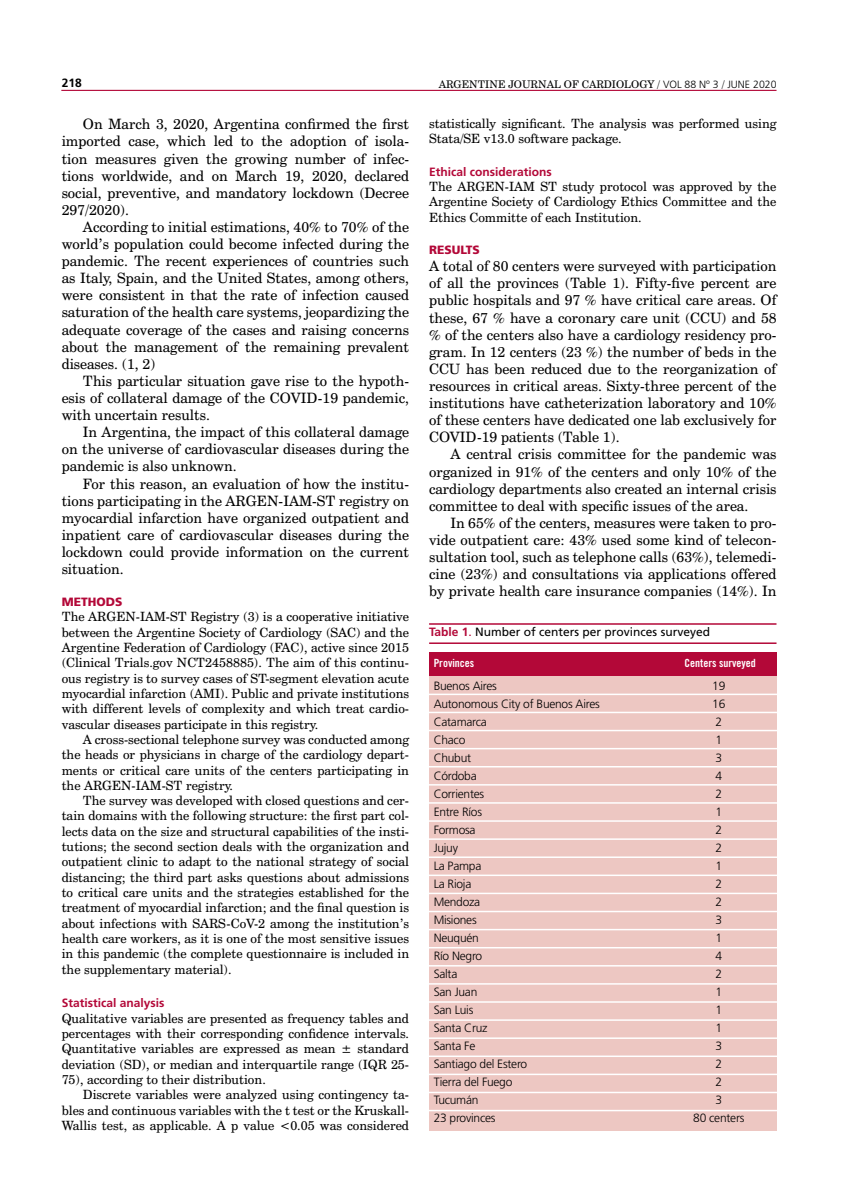
<style>
.page{position:relative;width:851px;height:1191px;background:#fff}
.page>*{position:absolute;margin:0;border:0;box-sizing:border-box;transform-origin:0 0}
.t1{font:14.25px/17.1px "Century Schoolbook BT";color:#000;text-align:justify}
.t2{font:12.75px/15.3px "Century Schoolbook BT";color:#000;text-align:justify}
.t3{font:300 12px/18px "Frutiger LT Std";letter-spacing:-.02em;color:#000}
.t4{font:12px "Frutiger LT Std";color:#000}
.t5{font:700 12px "Frutiger LT Std";color:#b30838}
.t6{font:900 12px "Frutiger LT Std";color:#b30838}
.t7{font:700 12px "Frutiger LT Std";color:#000}
.t8{font:11.25px "Trade Gothic LT Std Bd Cn 20";color:#fff}
.t9{font:10.5px "Century Schoolbook BT";color:#000}
.s1{font-family:"Frutiger LT Std";font-weight:300}
.s2{font-weight:700;color:#b30838}
.s3{color:#b30838}
</style>
<div class="page">
<hr style="left:61px;top:90px;width:715px;height:1px;background:#b30838">
<hr style="left:429px;top:642px;width:347px;height:2px;background:#b30838">
<hr style="left:429px;top:623px;width:347px;height:2px;background:#b30838">
<div style="left:429px;top:653px;width:347px;height:23px;background:#b30838"></div>
<div style="left:429px;top:676px;width:347px;height:454px;background:#edc7c2"></div>
<hr style="left:423px;top:784px;width:358px;height:1px;background:#fff">
<hr style="left:423px;top:856px;width:358px;height:2px;background:#fff">
<hr style="left:423px;top:983px;width:358px;height:1px;background:#fff">
<hr style="left:423px;top:1073px;width:358px;height:2px;background:#fff">
<hr style="left:423px;top:748px;width:358px;height:1px;background:#fff">
<hr style="left:423px;top:766px;width:358px;height:1px;background:#fff">
<hr style="left:423px;top:820px;width:358px;height:1px;background:#fff">
<hr style="left:423px;top:730px;width:358px;height:1px;background:#fff">
<hr style="left:423px;top:711px;width:358px;height:2px;background:#fff">
<hr style="left:423px;top:802px;width:358px;height:1px;background:#fff">
<hr style="left:423px;top:874px;width:358px;height:2px;background:#fff">
<hr style="left:423px;top:910px;width:358px;height:2px;background:#fff">
<hr style="left:423px;top:929px;width:358px;height:1px;background:#fff">
<hr style="left:423px;top:1019px;width:358px;height:1px;background:#fff">
<hr style="left:423px;top:947px;width:358px;height:1px;background:#fff">
<hr style="left:423px;top:1037px;width:358px;height:2px;background:#fff">
<hr style="left:423px;top:1001px;width:358px;height:1px;background:#fff">
<hr style="left:423px;top:1091px;width:358px;height:2px;background:#fff">
<hr style="left:423px;top:1109px;width:358px;height:2px;background:#fff">
<hr style="left:423px;top:965px;width:358px;height:1px;background:#fff">
<hr style="left:423px;top:1055px;width:358px;height:2px;background:#fff">
<hr style="left:423px;top:838px;width:358px;height:2px;background:#fff">
<hr style="left:423px;top:892px;width:358px;height:2px;background:#fff">
<hr style="left:423px;top:693px;width:354px;height:2px;background:#fff">
<p class="t7" style="left:62px;top:75px;width:22px">218</p>
<p class="t9" style="left:438px;top:77px;width:339px">ARGENTINE JOURNAL OF CARDIOLOGY / <span class="s1">VOL 88 Nº 3</span> / <span class="s1">JUNE 2020</span></p>
<p class="t1" style="left:62px;top:115px;width:349px;text-indent:21px">On March 3, 2020, Argentina confirmed the first imported case, which led to the adoption of isola&shy;tion measures given the growing number of infec&shy;tions worldwide, and on March 19, 2020, declared social, preventive, and mandatory lockdown (Decree 297/2020).</p>
<p class="t1" style="left:62px;top:218px;width:349px;text-indent:21px">According to initial estimations, 40% to 70% of the world’s population could become infected during the pandemic. The recent experiences of countries such as Italy, Spain, and the United States, among others, were consistent in that the rate of infection caused saturation of the health care systems, jeopardizing the adequate coverage of the cases and raising concerns about the management of the remaining prevalent diseases. (1, 2)</p>
<p class="t1" style="left:62px;top:372px;width:349px;text-indent:21px">This particular situation gave rise to the hypoth&shy;esis of collateral damage of the COVID-19 pandemic, with uncertain results.</p>
<p class="t1" style="left:62px;top:423px;width:349px;text-indent:21px">In Argentina, the impact of this collateral damage on the universe of cardiovascular diseases during the pandemic is also unknown.</p>
<p class="t1" style="left:62px;top:475px;width:349px;text-indent:21px">For this reason, an evaluation of how the institu&shy;tions participating in the ARGEN-IAM-ST registry on myocardial infarction have organized outpatient and inpatient care of cardiovascular diseases during the lockdown could provide information on the current situation.</p>
<p class="t6" style="left:62px;top:595px;width:62px">METHODS</p>
<p class="t2" style="left:62px;top:609px;width:349px">The ARGEN-IAM-ST Registry (3) is a cooperative initiative between the Argentine Society of Cardiology (SAC) and the Argentine Federation of Cardiology (FAC), active since 2015 (Clinical Trials.gov NCT2458885). The aim of this continu&shy;ous registry is to survey cases of ST-segment elevation acute myocardial infarction (AMI). Public and private institutions with different levels of complexity and which treat cardio&shy;vascular diseases participate in this registry.</p>
<p class="t2" style="left:62px;top:731px;width:349px;text-indent:21px">A cross-sectional telephone survey was conducted among the heads or physicians in charge of the cardiology depart&shy;ments or critical care units of the centers participating in the ARGEN-IAM-ST registry.</p>
<p class="t2" style="left:62px;top:792px;width:349px;text-indent:21px">The survey was developed with closed questions and cer&shy;tain domains with the following structure: the first part col&shy;lects data on the size and structural capabilities of the insti&shy;tutions; the second section deals with the organization and outpatient clinic to adapt to the national strategy of social distancing; the third part asks questions about admissions to critical care units and the strategies established for the treatment of myocardial infarction; and the final question is about infections with SARS-CoV-2 among the institution’s health care workers, as it is one of the most sensitive issues in this pandemic (the complete questionnaire is included in the supplementary material).</p>
<p class="t5" style="left:62px;top:996px;width:104px">Statistical analysis</p>
<p class="t2" style="left:62px;top:1010px;width:349px">Qualitative variables are presented as frequency tables and percentages with their corresponding confidence intervals.<br>Quantitative variables are expressed as mean ± standard deviation (SD), or median and interquartile range (IQR 25- 75), according to their distribution.</p>
<p class="t2" style="left:62px;top:1086px;width:349px;text-indent:21px">Discrete variables were analyzed using contingency ta&shy;bles and continuous variables with the t test or the Kruskall-Wallis test, as applicable. A p value &lt;0.05 was considered</p>
<p class="t2" style="left:429px;top:116px;width:349px">statistically significant. The analysis was performed using<br>Stata/SE v13.0 software package.</p>
<p class="t5" style="left:429px;top:165px;width:124px">Ethical considerations</p>
<p class="t2" style="left:429px;top:179px;width:349px">The ARGEN-IAM ST study protocol was approved by the Argentine Society of Cardiology Ethics Committee and the Ethics Committe of each Institution.</p>
<p class="t6" style="left:429px;top:243px;width:52px">RESULTS</p>
<p class="t1" style="left:429px;top:257px;width:349px">A total of 80 centers were surveyed with participation of all the provinces (Table 1). Fifty-five percent are public hospitals and 97 % have critical care areas. Of these, 67 % have a coronary care unit (CCU) and 58 % of the centers also have a cardiology residency pro&shy;gram. In 12 centers (23 %) the number of beds in the CCU has been reduced due to the reorganization of resources in critical areas. Sixty-three percent of the institutions have catheterization laboratory and 10% of these centers have dedicated one lab exclusively for COVID-19 patients (Table 1).</p>
<p class="t1" style="left:429px;top:445px;width:349px;text-indent:21px">A central crisis committee for the pandemic was organized in 91% of the centers and only 10% of the cardiology departments also created an internal crisis committee to deal with specific issues of the area.</p>
<p class="t1" style="left:429px;top:514px;width:349px;text-indent:21px">In 65% of the centers, measures were taken to pro&shy;vide outpatient care: 43% used some kind of telecon&shy;sultation tool, such as telephone calls (63%), telemedi&shy;cine (23%) and consultations via applications offered by private health care insurance companies (14%). In</p>
<p class="t4" style="left:429px;top:625px;width:282px"><span class="s2">Table 1</span><span class="s3">.</span> Number of centers per provinces surveyed</p>
<p class="t8" style="left:433px;top:656px;width:42px">Provinces</p>
<p class="t8" style="left:684px;top:656px;width:73px">Centers surveyed</p>
<p class="t3" style="left:433px;top:677px;width:167px">Buenos Aires<br>Autonomous City of Buenos Aires<br>Catamarca<br>Chaco<br>Chubut<br>Córdoba<br>Corrientes<br>Entre Ríos<br>Formosa<br>Jujuy<br>La Pampa<br>La Rioja<br>Mendoza<br>Misiones<br>Neuquén<br>Río Negro<br>Salta<br>San Juan<br>San Luis<br>Santa Cruz<br>Santa Fe<br>Santiago del Estero<br>Tierra del Fuego<br>Tucumán<br>23 provinces</p>
<p class="t3" style="left:693px;top:677px;width:53px;text-align:center">19<br>16<br>2<br>1<br>3<br>4<br>2<br>1<br>2<br>2<br>1<br>2<br>2<br>3<br>1<br>4<br>2<br>1<br>1<br>1<br>3<br>2<br>2<br>3<br>80 centers</p>
</div>
